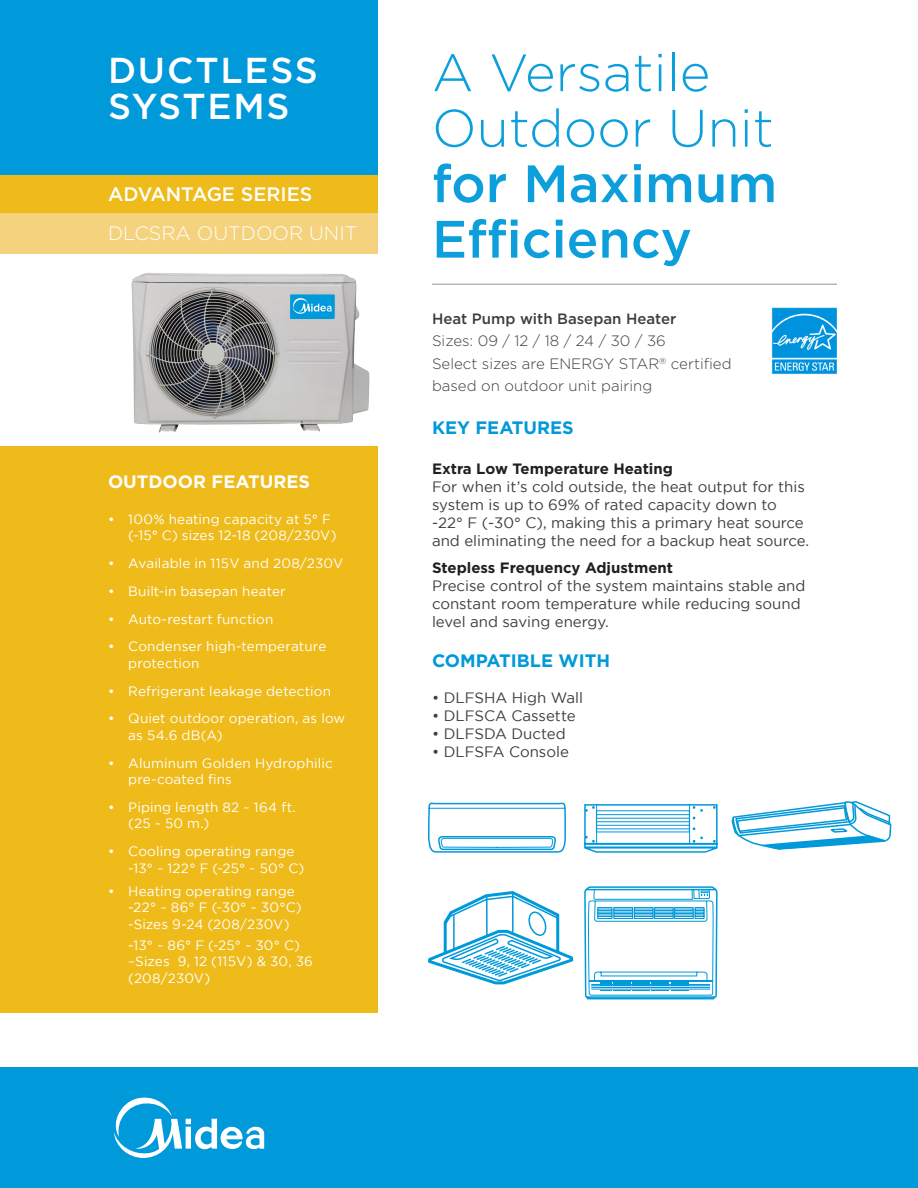
<style>
.page{position:relative;width:918px;height:1188px;background:#fff}
.page>*{position:absolute;margin:0;border:0;box-sizing:border-box;transform-origin:0 0}
.t1{font:300 52.5px/55.5px "Gotham";color:#0c9fdc}
.t2{font:500 36px "Gotham HTF";letter-spacing:.05em;color:#fff}
.t3{font:300 19.5px "Gotham";color:#fff}
.t4{font:500 19.5px "Gotham HTF";color:#fff}
.t5{font:700 18px "Gotham";color:#0099da}
.t6{font:700 18px "Gotham";color:#fff}
.t7{font:15px/18px "Gotham";color:#3e3e3f}
.t8{font:300 15px/22.5px "Gotham";color:#3e3e3f}
.t9{font:700 15px "Gotham";color:#231f20}
.t10{font:500 15px "Gotham HTF";color:#3e3e3f}
.t11{font:13.5px/16.5px "Gotham";letter-spacing:.015em;color:#fff}
.s1{font-family:"Gotham HTF";font-weight:500}
</style>
<div class="page">
<div style="left:0;top:446px;width:378px;height:567px;background:#eebb1b"></div>
<div style="left:0;top:0;width:378px;height:176px;background:#0099da"></div>
<div style="left:0;top:176px;width:378px;height:40px;background:#eebb1b"></div>
<hr style="left:432px;top:284px;width:405px;height:1px;background:#939598">
<div style="left:0;top:1068px;width:918px;height:120px;background:#0099da"></div>
<svg style="left:113px;top:1097px;width:151px;height:61px"></svg>
<img style="left:772px;top:308px;width:65px;height:66px">
<div style="left:0;top:213px;width:378px;height:41px;background:#f5d27d"></div>
<svg style="left:584px;top:804px;width:134px;height:49px"></svg>
<hr style="left:689px;top:804px;width:1px;height:40px;background:#0099da">
<hr style="left:596px;top:804px;width:1px;height:40px;background:#0099da">
<hr style="left:596px;top:828px;width:94px;height:1px;background:#0099da">
<hr style="left:596px;top:825px;width:94px;height:1px;background:#0099da">
<hr style="left:596px;top:821px;width:94px;height:1px;background:#0099da">
<hr style="left:596px;top:818px;width:94px;height:1px;background:#0099da">
<hr style="left:596px;top:814px;width:94px;height:1px;background:#0099da">
<svg style="left:584px;top:886px;width:134px;height:114px"></svg>
<svg style="left:428px;top:802px;width:146px;height:183px"></svg>
<img style="left:132px;top:273px;width:238px;height:160px">
<svg style="left:731px;top:801px;width:161px;height:49px"></svg>
<p class="t2" style="left:108px;top:50px;width:212px">DUCTLESS</p>
<p class="t2" style="left:108px;top:86px;width:183px">SYSTEMS</p>
<p class="t4" style="left:108px;top:183px;width:206px">ADVANTAGE SERIES</p>
<p class="t3" style="left:108px;top:223px;width:251px">DLCSRA OUTDOOR UNIT</p>
<p class="t6" style="left:108px;top:472px;width:203px">OUTDOOR FEATURES</p>
<p class="t11" style="left:128px;top:511px;width:210px;text-indent:-20px">• 100% heating capacity at 5° F (-15° C) sizes 12-18 (208/230V)</p>
<p class="t11" style="left:108px;top:555px;width:237px">• Available in 115V and 208/230V</p>
<p class="t11" style="left:108px;top:583px;width:179px">• Built-in basepan heater</p>
<p class="t11" style="left:108px;top:610px;width:167px">• Auto-restart function</p>
<p class="t11" style="left:128px;top:638px;width:200px;text-indent:-20px">• Condenser high-temperature protection</p>
<p class="t11" style="left:108px;top:682px;width:225px">• Refrigerant leakage detection</p>
<p class="t11" style="left:128px;top:710px;width:219px;text-indent:-20px">• Quiet outdoor operation, as low as 54.6 dB(A)</p>
<p class="t11" style="left:128px;top:754px;width:206px;text-indent:-20px">• Aluminum Golden Hydrophilic pre-coated fins</p>
<p class="t11" style="left:128px;top:799px;width:169px;text-indent:-20px">• Piping length 82 ~ 164 ft. (25 ~ 50 m.)</p>
<p class="t11" style="left:128px;top:843px;width:178px;text-indent:-20px">• Cooling operating range -13° ~ 122° F (-25° ~ 50° C)</p>
<p class="t11" style="left:128px;top:883px;width:175px;text-indent:-20px">• Heating operating range -22° ~ 86° F (-30° ~ 30°C) -Sizes 9-24 (208/230V)</p>
<p class="t11" style="left:128px;top:937px;width:186px">-13° ~ 86° F (-25° ~ 30° C) –Sizes 9, 12 (115V) &amp; 30, 36 (208/230V)</p>
<p class="t1" style="left:432px;top:44px;width:347px">A Versatile<br>Outdoor Unit <span class="s1">for Maximum<br>Efficiency</span></p>
<p class="t10" style="left:432px;top:310px;width:246px">Heat Pump with Basepan Heater</p>
<p class="t8" style="left:432px;top:329px;width:235px">Sizes: 09 / 12 / 18 / 24 / 30 / 36</p>
<p class="t8" style="left:432px;top:352px;width:301px">Select sizes are ENERGY STAR<sup>®</sup> certified based on outdoor unit pairing</p>
<p class="t5" style="left:432px;top:418px;width:143px">KEY FEATURES</p>
<p class="t9" style="left:432px;top:460px;width:242px">Extra Low Temperature Heating</p>
<p class="t7" style="left:432px;top:478px;width:379px">For when it’s cold outside, the heat output for this system is up to 69% of rated capacity down to -22° F (-30° C), making this a primary heat source and eliminating the need for a backup heat source.</p>
<p class="t9" style="left:432px;top:559px;width:243px">Stepless Frequency Adjustment</p>
<p class="t7" style="left:432px;top:577px;width:375px">Precise control of the system maintains stable and constant room temperature while reducing sound level and saving energy.</p>
<p class="t5" style="left:432px;top:650px;width:180px">COMPATIBLE WITH</p>
<p class="t7" style="left:432px;top:689px;width:153px">• DLFSHA High Wall</p>
<p class="t7" style="left:432px;top:707px;width:145px">• DLFSCA Cassette</p>
<p class="t7" style="left:432px;top:725px;width:135px">• DLFSDA Ducted</p>
<p class="t7" style="left:432px;top:743px;width:138px">• DLFSFA Console</p>
</div>
